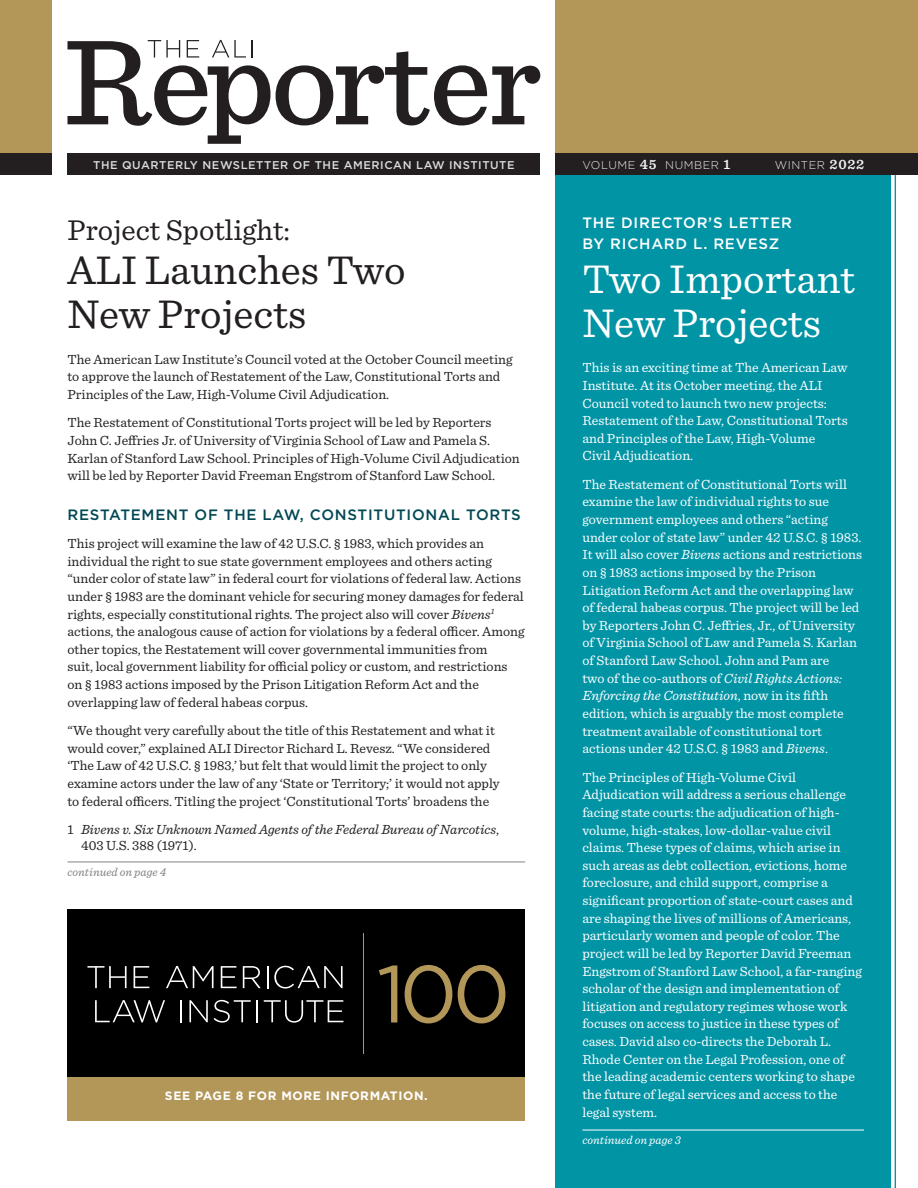
<style>
.page{position:relative;width:918px;height:1188px;background:#fff}
.page>*{position:absolute;margin:0;border:0;box-sizing:border-box;transform-origin:0 0}
.Article_Title{font:42px/44.2px "Sentinel";color:#231f20}
.Article_Title_-_Call{font:42px/44.2px "Sentinel";color:#fff}
.Department_Title{font:30px "Sentinel";color:#231f20}
.Subheadline{font:500 15px "Gotham";letter-spacing:.05em;color:#004853}
.Subheadline_-_Callou{font:500 15px/21px "Gotham";letter-spacing:.05em;color:#fff}
.Body{font:13.8px/17.7px "Sentinel";color:#fff}
.Body-2{font:13.8px/17.7px "Sentinel";color:#231f20}
.Long_List{font:italic 13.8px/15.8px "Sentinel";color:#231f20}
.Body-3{font:700 12.15px "Gotham";letter-spacing:.05em;color:#fff}
.Continued_On_XX{font:italic 12px "Sentinel";color:#808285}
.Continued_On_XX-2{font:italic 12px "Sentinel";color:#fff}
.t1{font:500 11.25px "Gotham";letter-spacing:.05em;color:#dcdddf}
.Volume_Date{font:300 11.25px "Gotham";letter-spacing:.05em;color:#f2f3f4}
.s1{font-style:italic}
.s2{font-style:normal}
.s3{font-family:"Sentinel";font-weight:600;font-size:14.25px}
</style>
<div class="page">
<div style="left:0;top:0;width:52px;height:166px;background:#b39758"></div>
<div style="left:555px;top:0;width:363px;height:166px;background:#b39758"></div>
<div style="left:0;top:154px;width:52px;height:21px;background:#231f20"></div>
<div style="left:555px;top:154px;width:363px;height:21px;background:#231f20"></div>
<div style="left:68px;top:154px;width:472px;height:21px;background:#231f20"></div>
<svg style="left:68px;top:40px;width:472px;height:104px"></svg>
<div style="left:555px;top:175px;width:336px;height:1013px;background:#0094a5"></div>
<hr style="left:895px;top:175px;width:1px;height:1013px;background:#0094a5">
<hr style="left:68px;top:862px;width:457px;height:1px;background:#808285">
<hr style="left:582px;top:1130px;width:282px;height:1px;background:#fff">
<div style="left:68px;top:910px;width:457px;height:167px;background:#000001"></div>
<svg style="left:87px;top:966px;width:40px;height:22px"></svg>
<svg style="left:134px;top:966px;width:15px;height:22px"></svg>
<svg style="left:166px;top:966px;width:48px;height:22px"></svg>
<svg style="left:221px;top:966px;width:16px;height:22px"></svg>
<svg style="left:243px;top:966px;width:18px;height:22px"></svg>
<svg style="left:267px;top:966px;width:1px;height:22px"></svg>
<svg style="left:274px;top:966px;width:69px;height:23px"></svg>
<svg style="left:95px;top:1000px;width:70px;height:22px"></svg>
<hr style="left:180px;top:1000px;width:2px;height:22px;background:#fff">
<svg style="left:189px;top:1000px;width:19px;height:22px"></svg>
<svg style="left:214px;top:1000px;width:37px;height:23px"></svg>
<hr style="left:256px;top:1000px;width:2px;height:22px;background:#fff">
<svg style="left:264px;top:1000px;width:79px;height:23px"></svg>
<svg style="left:379px;top:965px;width:18px;height:57px"></svg>
<svg style="left:405px;top:965px;width:47px;height:58px"></svg>
<svg style="left:458px;top:965px;width:47px;height:58px"></svg>
<hr style="left:363px;top:933px;width:1px;height:120px;background:#b39758">
<div style="left:68px;top:1077px;width:457px;height:43px;background:#b39758"></div>
<p class="t1" style="left:93px;top:157px;width:423px">THE QUARTERLY NEWSLETTER OF THE AMERICAN LAW INSTITUTE</p>
<p class="Department_Title" style="left:68px;top:207px;width:224px">Project Spotlight:</p>
<p class="Article_Title" style="left:68px;top:245px;width:340px">ALI Launches Two<br>New Projects</p>
<p class="Body-2" style="left:68px;top:349px;width:447px">The American Law Institute’s Council voted at the October Council meeting to approve the launch of Restatement of the Law, Constitutional Torts and<br>Principles of the Law, High-Volume Civil Adjudication.</p>
<p class="Body-2" style="left:68px;top:413px;width:454px">The Restatement of Constitutional Torts project will be led by Reporters John C. Jeffries Jr. of University of Virginia School of Law and Pamela S.<br>Karlan of Stanford Law School. Principles of High-Volume Civil Adjudication will be led by Reporter David Freeman Engstrom of Stanford Law School.</p>
<p class="Subheadline" style="left:68px;top:504px;width:455px">RESTATEMENT OF THE LAW, CONSTITUTIONAL TORTS</p>
<p class="Body-2" style="left:68px;top:534px;width:459px">This project will examine the law of 42 U.S.C. § 1983, which provides an individual the right to sue state government employees and others acting “under color of state law” in federal court for violations of federal law. Actions under § 1983 are the dominant vehicle for securing money damages for federal rights, especially constitutional rights. The project also will cover <span class="s1">Bivens</span><sup>1 </sup>actions, the analogous cause of action for violations by a federal officer. Among other topics, the Restatement will cover governmental immunities from<br>suit, local government liability for official policy or custom, and restrictions on § 1983 actions imposed by the Prison Litigation Reform Act and the overlapping law of federal habeas corpus.</p>
<p class="Body-2" style="left:68px;top:721px;width:434px">“We thought very carefully about the title of this Restatement and what it would cover,” explained ALI Director Richard L. Revesz. “We considered ‘The Law of 42 U.S.C. § 1983,’ but felt that would limit the project to only examine actors under the law of any ‘State or Territory;’ it would not apply to federal officers. Titling the project ‘Constitutional Torts’ broadens the</p>
<p class="Long_List" style="left:81px;top:821px;width:420px;text-indent:-14px"><span class="s2">1</span> Bivens v. Six Unknown Named Agents of the Federal Bureau of Narcotics<span class="s2">,<br>403 U.S. 388 (1971).</span></p>
<p class="Continued_On_XX" style="left:68px;top:863px;width:100px">continued on page 4</p>
<p class="Body-3" style="left:165px;top:1088px;width:264px">SEE PAGE 8 FOR MORE INFORMATION.</p>
<p class="Volume_Date" style="left:582px;top:158px;width:149px">VOLUME <span class="s3">45</span> NUMBER <span class="s3">1</span></p>
<p class="Volume_Date" style="left:775px;top:158px;width:91px">WINTER <span class="s3">2022</span></p>
<p class="Subheadline_-_Callou" style="left:582px;top:212px;width:211px">THE DIRECTOR’S LETTER<br>BY RICHARD L. REVESZ</p>
<p class="Article_Title_-_Call" style="left:582px;top:254px;width:274px">Two Important<br>New Projects</p>
<p class="Body" style="left:582px;top:358px;width:267px">This is an exciting time at The American Law Institute. At its October meeting, the ALI Council voted to launch two new projects:<br>Restatement of the Law, Constitutional Torts and Principles of the Law, High-Volume<br>Civil Adjudication.</p>
<p class="Body" style="left:582px;top:475px;width:281px">The Restatement of Constitutional Torts will examine the law of individual rights to sue government employees and others “acting under color of state law” under 42 U.S.C. § 1983.<br>It will also cover <span class="s1">Bivens</span> actions and restrictions on § 1983 actions imposed by the Prison Litigation Reform Act and the overlapping law of federal habeas corpus. The project will be led by Reporters John C. Jeffries, Jr., of University of Virginia School of Law and Pamela S. Karlan of Stanford Law School. John and Pam are<br>two of the co-authors of <span class="s1">Civil Rights Actions:<br>Enforcing the Constitution</span>, now in its fifth edition, which is arguably the most complete treatment available of constitutional tort actions under 42 U.S.C. § 1983 and <span class="s1">Bivens</span>.</p>
<p class="Body" style="left:582px;top:767px;width:281px">The Principles of High-Volume Civil Adjudication will address a serious challenge facing state courts: the adjudication of high&shy;volume, high-stakes, low-dollar-value civil claims. These types of claims, which arise in such areas as debt collection, evictions, home foreclosure, and child support, comprise a significant proportion of state-court cases and are shaping the lives of millions of Americans, particularly women and people of color. The project will be led by Reporter David Freeman Engstrom of Stanford Law School, a far-ranging scholar of the design and implementation of litigation and regulatory regimes whose work focuses on access to justice in these types of cases. David also co-directs the Deborah L.<br>Rhode Center on the Legal Profession, one of the leading academic centers working to shape the future of legal services and access to the legal system.</p>
<p class="Continued_On_XX-2" style="left:582px;top:1131px;width:100px">continued on page 3</p>
</div>
